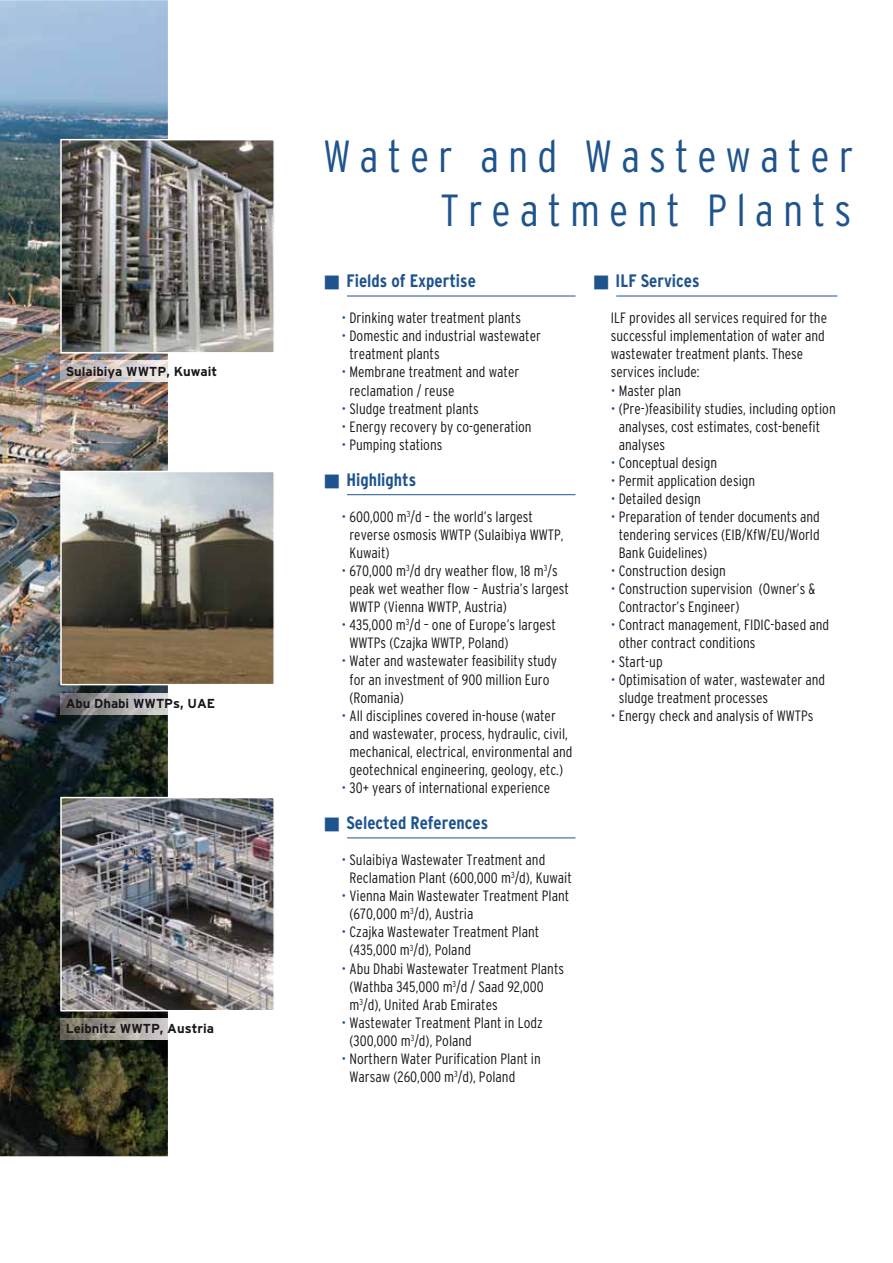
<style>
.page{position:relative;width:893px;height:1263px;background:#fff}
.page>*{position:absolute;margin:0;border:0;box-sizing:border-box;transform-origin:0 0}
.t1{font:300 condensed 45px/54.4px "Interstate";letter-spacing:.2em;color:#1e538d;text-align:right}
.t2{font:700 condensed 18px "Interstate";color:#1e538d}
.t3{font:300 condensed 15px/18px "Interstate";color:#1a171c}
.t4{font:700 13.05px "Interstate";color:#1a171c}
.s1{color:#1e538d}
</style>
<div class="page">
<img style="left:0;top:0;width:168px;height:1156px">
<img style="left:63px;top:800px;width:209px;height:208px">
<div style="left:60px;top:797px;width:215px;height:214px;border:2px solid #fff"></div>
<img style="left:60px;top:1018px;width:108px;height:21px">
<img style="left:63px;top:474px;width:209px;height:208px">
<div style="left:60px;top:471px;width:215px;height:214px;border:2px solid #fff"></div>
<img style="left:60px;top:693px;width:108px;height:21px">
<img style="left:63px;top:142px;width:209px;height:209px">
<div style="left:60px;top:139px;width:215px;height:215px;border:2px solid #fff"></div>
<img style="left:60px;top:360px;width:108px;height:22px">
<hr style="left:616px;top:296px;width:221px;height:1px;background:#1e538d">
<hr style="left:347px;top:296px;width:228px;height:1px;background:#1e538d">
<hr style="left:347px;top:494px;width:228px;height:1px;background:#1e538d">
<hr style="left:347px;top:838px;width:228px;height:1px;background:#1e538d">
<p class="t4" style="left:66px;top:363px;width:153px">Sulaibiya WWTP, Kuwait</p>
<p class="t4" style="left:66px;top:696px;width:151px">Abu Dhabi WWTPs, UAE</p>
<p class="t4" style="left:66px;top:1021px;width:150px">Leibnitz WWTP, Austria</p>
<h1 class="t1" style="left:323px;top:133px;width:531px">Water and Wastewater<br>Treatment Plants</h1>
<p class="t2" style="left:346px;top:274px;width:131px">Fields of Expertise</p>
<p class="t3" style="left:341px;top:310px;width:181px"><span class="s1">•</span> Drinking water treatment plants</p>
<p class="t3" style="left:349px;top:328px;width:193px;text-indent:-8px"><span class="s1">•</span> Domestic and industrial wastewater treatment plants</p>
<p class="t3" style="left:349px;top:364px;width:171px;text-indent:-8px"><span class="s1">•</span> Membrane treatment and water reclamation / reuse</p>
<p class="t3" style="left:341px;top:401px;width:139px"><span class="s1">•</span> Sludge treatment plants</p>
<p class="t3" style="left:341px;top:419px;width:192px"><span class="s1">•</span> Energy recovery by co-generation</p>
<p class="t3" style="left:341px;top:437px;width:102px"><span class="s1">•</span> Pumping stations</p>
<p class="t2" style="left:346px;top:473px;width:71px">Highlights</p>
<p class="t3" style="left:349px;top:509px;width:216px;text-indent:-8px"><span class="s1">•</span> 600,000 m<sup>3</sup>/d – the world’s largest reverse osmosis WWTP (Sulaibiya WWTP,<br>Kuwait)</p>
<p class="t3" style="left:349px;top:563px;width:221px;text-indent:-8px"><span class="s1">•</span> 670,000 m<sup>3</sup>/d dry weather flow, 18 m<sup>3</sup>/s peak wet weather flow – Austria’s largest<br>WWTP (Vienna WWTP, Austria)</p>
<p class="t3" style="left:349px;top:617px;width:208px;text-indent:-8px"><span class="s1">•</span> 435,000 m<sup>3</sup>/d – one of Europe’s largest<br>WWTPs (Czajka WWTP, Poland)</p>
<p class="t3" style="left:349px;top:653px;width:209px;text-indent:-8px"><span class="s1">•</span> Water and wastewater feasibility study for an investment of 900 million Euro (Romania)</p>
<p class="t3" style="left:349px;top:708px;width:225px;text-indent:-8px"><span class="s1">•</span> All disciplines covered in-house (water and wastewater, process, hydraulic, civil, mechanical, electrical, environmental and geotechnical engineering, geology, etc.)</p>
<p class="t3" style="left:341px;top:780px;width:210px"><span class="s1">•</span> 30+ years of international experience</p>
<p class="t2" style="left:346px;top:816px;width:143px">Selected References</p>
<p class="t3" style="left:349px;top:852px;width:224px;text-indent:-8px"><span class="s1">•</span> Sulaibiya Wastewater Treatment and<br>Reclamation Plant (600,000 m<sup>3</sup>/d), Kuwait</p>
<p class="t3" style="left:349px;top:888px;width:221px;text-indent:-8px"><span class="s1">•</span> Vienna Main Wastewater Treatment Plant (670,000 m<sup>3</sup>/d), Austria</p>
<p class="t3" style="left:349px;top:924px;width:191px;text-indent:-8px"><span class="s1">•</span> Czajka Wastewater Treatment Plant (435,000 m<sup>3</sup>/d), Poland</p>
<p class="t3" style="left:349px;top:961px;width:216px;text-indent:-8px"><span class="s1">•</span> Abu Dhabi Wastewater Treatment Plants (Wathba 345,000 m<sup>3</sup>/d / Saad 92,000 m<sup>3</sup>/d), United Arab Emirates</p>
<p class="t3" style="left:349px;top:1015px;width:195px;text-indent:-8px"><span class="s1">•</span> Wastewater Treatment Plant in Lodz (300,000 m<sup>3</sup>/d), Poland</p>
<p class="t3" style="left:349px;top:1051px;width:193px;text-indent:-8px"><span class="s1">•</span> Northern Water Purification Plant in<br>Warsaw (260,000 m<sup>3</sup>/d), Poland</p>
<p class="t2" style="left:615px;top:274px;width:85px">ILF Services</p>
<p class="t3" style="left:611px;top:310px;width:218px">ILF provides all services required for the successful implementation of water and wastewater treatment plants. These services include:</p>
<p class="t3" style="left:611px;top:383px;width:72px"><span class="s1">•</span> Master plan</p>
<p class="t3" style="left:619px;top:401px;width:218px;text-indent:-8px"><span class="s1">•</span> (Pre-)feasibility studies, including option analyses, cost estimates, cost-benefit analyses</p>
<p class="t3" style="left:611px;top:455px;width:108px"><span class="s1">•</span> Conceptual design</p>
<p class="t3" style="left:611px;top:473px;width:146px"><span class="s1">•</span> Permit application design</p>
<p class="t3" style="left:611px;top:491px;width:92px"><span class="s1">•</span> Detailed design</p>
<p class="t3" style="left:619px;top:509px;width:203px;text-align:justify;text-indent:-8px"><span class="s1">•</span> Preparation of tender documents and tendering services (EIB/KfW/EU/World Bank Guidelines)</p>
<p class="t3" style="left:611px;top:563px;width:117px"><span class="s1">•</span> Construction design</p>
<p class="t3" style="left:619px;top:581px;width:198px;text-indent:-8px"><span class="s1">•</span> Construction supervision (Owner’s &amp;<br>Contractor’s Engineer)</p>
<p class="t3" style="left:619px;top:617px;width:212px;text-indent:-8px"><span class="s1">•</span> Contract management, FIDIC-based and other contract conditions</p>
<p class="t3" style="left:611px;top:654px;width:53px"><span class="s1">•</span> Start-up</p>
<p class="t3" style="left:619px;top:672px;width:208px;text-indent:-8px"><span class="s1">•</span> Optimisation of water, wastewater and sludge treatment processes</p>
<p class="t3" style="left:611px;top:708px;width:204px"><span class="s1">•</span> Energy check and analysis of WWTPs</p>
</div>
